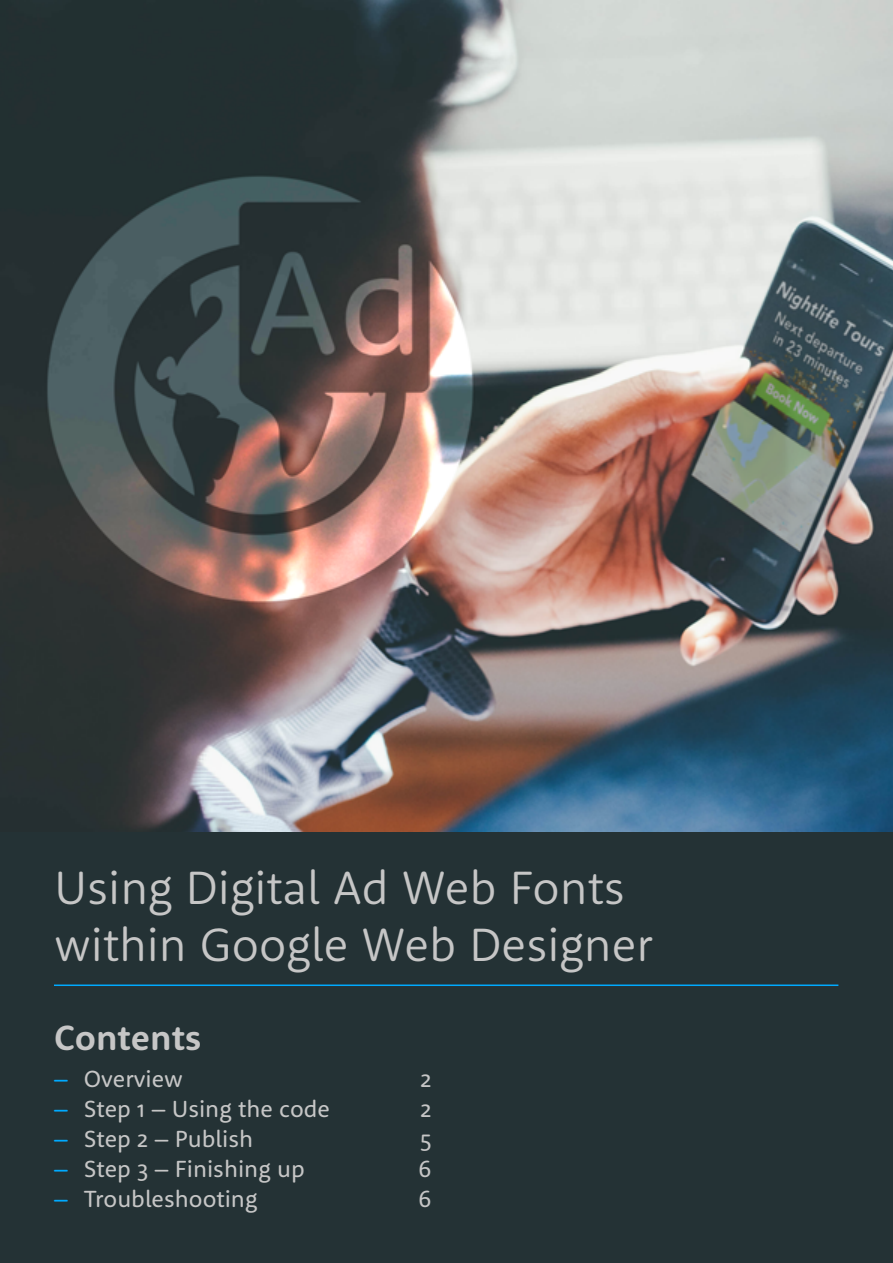
<style>
.page{position:relative;width:893px;height:1263px;background:#fff}
.page>*{position:absolute;margin:0;border:0;box-sizing:border-box;transform-origin:0 0}
.t1{font:300 48px/57px "Rooney Sans";color:#c6c6c6}
.t2{font:700 36px "Rooney Sans";color:#c6c6c6}
.t3{font:24px "Rooney Sans";color:#c6c6c6}
.s1{color:#0af}
</style>
<div class="page">
<div style="left:0;top:831px;width:893px;height:432px;background:#243235"></div>
<img style="left:0;top:0;width:893px;height:831px">
<hr style="left:54px;top:984px;width:784px;height:2px;background:#0af">
<h1 class="t1" style="left:54px;top:857px;width:600px">Using Digital Ad Web Fonts within Google Web Designer</h1>
<h2 class="t2" style="left:54px;top:1014px;width:149px">Contents</h2>
<p class="t3" style="left:54px;top:1063px;width:131px"><span class="s1">–</span> Overview</p>
<p class="t3" style="left:420px;top:1063px;width:12px">2</p>
<p class="t3" style="left:54px;top:1093px;width:278px"><span class="s1">–</span> Step 1 – Using the code</p>
<p class="t3" style="left:420px;top:1093px;width:12px">2</p>
<p class="t3" style="left:54px;top:1123px;width:201px"><span class="s1">–</span> Step 2 – Publish</p>
<p class="t3" style="left:420px;top:1123px;width:13px">5</p>
<p class="t3" style="left:54px;top:1153px;width:252px"><span class="s1">–</span> Step 3 – Finishing up</p>
<p class="t3" style="left:418px;top:1153px;width:15px">6</p>
<p class="t3" style="left:54px;top:1183px;width:205px"><span class="s1">–</span> Troubleshooting</p>
<p class="t3" style="left:418px;top:1183px;width:15px">6</p>
</div>
